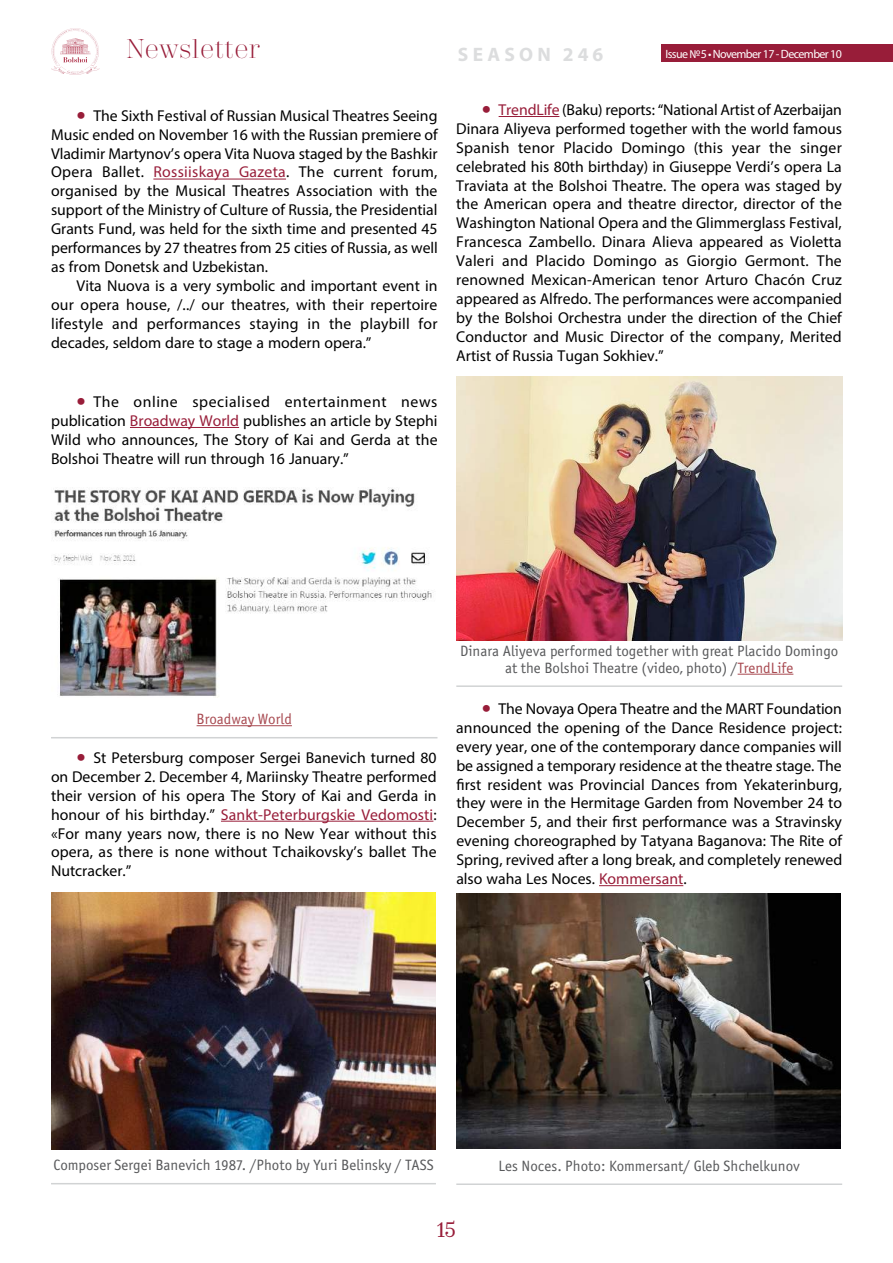
<style>
.page{position:relative;width:893px;height:1263px;background:#fff}
.page>*{position:absolute;margin:0;border:0;box-sizing:border-box;transform-origin:0 0}
.t1{font:300 27px "Trivia Serif";color:#981d39}
.t2{font:21px "Trivia Serif 10 Demo";color:#981d39}
.t3{font:700 19.5px "Myriad Pro";letter-spacing:.22em;color:#dcddde}
.t4{font:15.75px/18.9px "Myriad Pro";color:#000;text-align:justify}
.t5{font:15px/16.5px "Officina Sans Book ITC";color:#58595b;text-align:center}
.t6{font:15px "Officina Sans Book ITC";color:#a84a51}
.t7{font:12px "Myriad Pro";letter-spacing:-.05em;color:#fff}
.s1{font-size:33px;color:#981d39}
.s2{color:#981d39}
.s3{color:#a84a51}
</style>
<div class="page">
<div style="left:661px;top:45px;width:232px;height:17px;background:#981d39"></div>
<svg style="left:51px;top:28px;width:49px;height:47px"></svg>
<hr style="left:153px;top:179px;width:133px;height:1px;background:#981d39">
<hr style="left:130px;top:427px;width:109px;height:1px;background:#981d39">
<img style="left:54px;top:487px;width:378px;height:210px">
<hr style="left:51px;top:737px;width:386px;height:1px;background:#d1d3d4">
<hr style="left:197px;top:725px;width:95px;height:1px;background:#a84a51">
<hr style="left:221px;top:821px;width:212px;height:1px;background:#981d39">
<img style="left:51px;top:892px;width:385px;height:257px">
<hr style="left:51px;top:1183px;width:385px;height:1px;background:#d1d3d4">
<hr style="left:499px;top:116px;width:60px;height:1px;background:#981d39">
<img style="left:456px;top:377px;width:386px;height:263px">
<hr style="left:456px;top:685px;width:386px;height:2px;background:#d1d3d4">
<hr style="left:738px;top:674px;width:55px;height:1px;background:#a84a51">
<hr style="left:599px;top:885px;width:84px;height:1px;background:#981d39">
<img style="left:457px;top:894px;width:383px;height:254px">
<hr style="left:456px;top:1183px;width:386px;height:2px;background:#d1d3d4">
<h1 class="t1" style="left:126px;top:35px;width:135px">Newsletter</h1>
<p class="t7" style="left:665px;top:46px;width:178px">Issue №5 • November 17 - December 10</p>
<p class="t3" style="left:458px;top:41px;width:147px">SEASON 246</p>
<p class="t4" style="left:51px;top:106px;width:388px;text-indent:25px"><span class="s1">•</span> The Sixth Festival of Russian Musical Theatres Seeing Music ended on November 16 with the Russian premiere of Vladimir Martynov’s opera Vita Nuova staged by the Bashkir Opera Ballet. <span class="s2">Rossiiskaya Gazeta</span>. The current forum, organised by the Musical Theatres Association with the support of the Ministry of Culture of Russia, the Presidential Grants Fund, was held for the sixth time and presented 45 performances by 27 theatres from 25 cities of Russia, as well as from Donetsk and Uzbekistan.</p>
<p class="t4" style="left:51px;top:276px;width:388px;text-indent:26px">Vita Nuova is a very symbolic and important event in our opera house, /../ our theatres, with their repertoire lifestyle and performances staying in the playbill for decades, seldom dare to stage a modern opera.”</p>
<p class="t4" style="left:51px;top:392px;width:388px;text-indent:25px"><span class="s1">•</span> The online specialised entertainment news publication <span class="s2">Broadway World</span> publishes an article by Stephi Wild who announces, The Story of Kai and Gerda at the Bolshoi Theatre will run through 16 January.”</p>
<p class="t4" style="left:456px;top:100px;width:387px;text-indent:26px"><span class="s1">•</span> <span class="s2">TrendLife</span> (Baku) reports: “National Artist of Azerbaijan Dinara Aliyeva performed together with the world famous Spanish tenor Placido Domingo (this year the singer celebrated his 80th birthday) in Giuseppe Verdi’s opera La Traviata at the Bolshoi Theatre. The opera was staged by the American opera and theatre director, director of the Washington National Opera and the Glimmerglass Festival, Francesca Zambello. Dinara Alieva appeared as Violetta Valeri and Placido Domingo as Giorgio Germont. The renowned Mexican-American tenor Arturo Chacón Cruz appeared as Alfredo. The performances were accompanied by the Bolshoi Orchestra under the direction of the Chief Conductor and Music Director of the company, Merited Artist of Russia Tugan Sokhiev.”</p>
<p class="t6" style="left:197px;top:710px;width:97px">Broadway World</p>
<p class="t4" style="left:51px;top:748px;width:387px;text-indent:26px"><span class="s1">•</span> St Petersburg composer Sergei Banevich turned 80 on December 2. December 4, Mariinsky Theatre performed their version of his opera The Story of Kai and Gerda in honour of his birthday.” <span class="s2">Sankt-Peterburgskie Vedomosti</span>: «For many years now, there is no New Year without this opera, as there is none without Tchaikovsky’s ballet The Nutcracker.”</p>
<p class="t5" style="left:460px;top:643px;width:380px">Dinara Aliyeva performed together with great Placido Domingo at the Bolshoi Theatre (video, photo) /<span class="s3">TrendLife</span></p>
<p class="t4" style="left:456px;top:699px;width:387px;text-indent:26px"><span class="s1">•</span> The Novaya Opera Theatre and the MART Foundation announced the opening of the Dance Residence project: every year, one of the contemporary dance companies will be assigned a temporary residence at the theatre stage. The first resident was Provincial Dances from Yekaterinburg, they were in the Hermitage Garden from November 24 to December 5, and their first performance was a Stravinsky evening choreographed by Tatyana Baganova: The Rite of Spring, revived after a long break, and completely renewed also waha Les Noces. <span class="s2">Kommersant</span>.</p>
<p class="t5" style="left:53px;top:1157px;width:382px">Composer Sergei Banevich 1987. /Photo by Yuri Belinsky / TASS</p>
<p class="t5" style="left:499px;top:1157px;width:303px">Les Noces. Photo: Kommersant/ Gleb Shchelkunov</p>
<h2 class="t2" style="left:437px;top:1217px;width:20px">15</h2>
</div>
